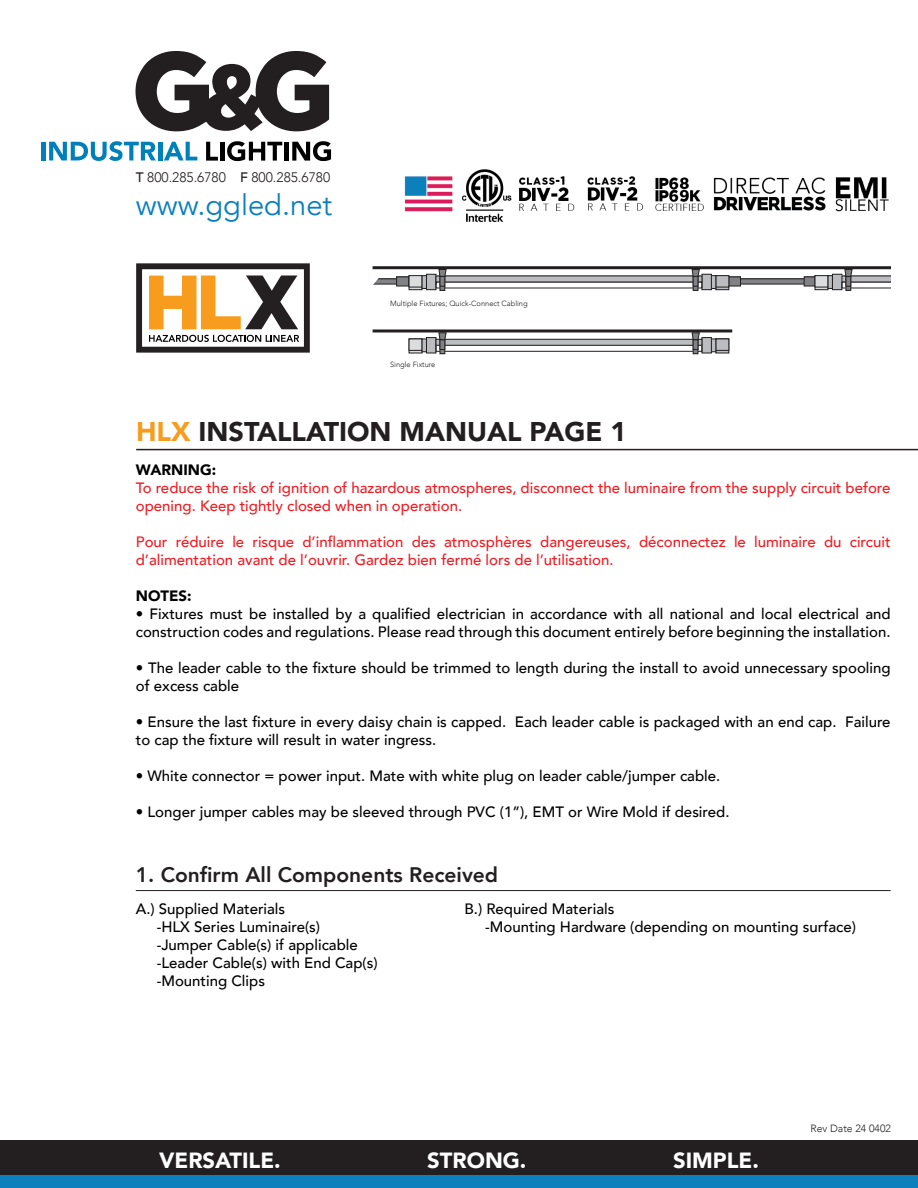
<style>
.page{position:relative;width:918px;height:1188px;background:#fff}
.page>*{position:absolute;margin:0;border:0;box-sizing:border-box;transform-origin:0 0}
.t1{font:29.1px "Avenir";color:#0c7fbc}
.t2{font:900 27px "Avenir";color:#231f20}
.t3{font:900 21.9px "Avenir";color:#fff}
.t4{font:800 21px "Avenir";color:#231f20}
.t5{font:500 15px/18px "Avenir";color:#000}
.t6{font:500 15px/18px "Avenir";color:#ee1d23}
.t7{font:900 15px "Avenir";color:#000}
.t8{font:300 13.8px "Avenir";color:#231f20}
.t9{font:300 10.5px "Avenir";color:#231f20}
.t10{font:300 7.5px "Avenir";color:#231f20}
.s1{font-weight:500}
.s2{color:#f79c1c}
</style>
<div class="page">
<hr style="left:136px;top:449px;width:782px;height:1px;background:#231f20">
<div style="left:0;top:1140px;width:918px;height:48px;background:#231f20"></div>
<div style="left:0;top:1176px;width:918px;height:12px;background:#0c7fbc"></div>
<hr style="left:136px;top:890px;width:755px;height:1px;background:#231f20">
<div style="left:738px;top:279px;width:71px;height:5px;background:#808285"></div>
<div style="left:738px;top:279px;width:71px;height:5px;border:1px solid #231f20"></div>
<div style="left:370px;top:279px;width:66px;height:5px;background:#808285"></div>
<div style="left:370px;top:279px;width:66px;height:5px;border:1px solid #231f20"></div>
<div style="left:397px;top:277px;width:12px;height:9px;background:#808285"></div>
<div style="left:397px;top:277px;width:12px;height:9px;border:1px solid #231f20"></div>
<div style="left:804px;top:277px;width:13px;height:9px;background:#808285"></div>
<div style="left:804px;top:277px;width:13px;height:9px;border:1px solid #231f20"></div>
<div style="left:815px;top:276px;width:13px;height:14px;background:#716f70"></div>
<div style="left:815px;top:275px;width:13px;height:15px;border:1px solid #231f20"></div>
<div style="left:815px;top:276px;width:13px;height:11px;background:#dcdddf"></div>
<div style="left:815px;top:275px;width:13px;height:12px;border:1px solid #231f20"></div>
<hr style="left:828px;top:276px;width:4px;height:12px;background:#bcbdc0">
<div style="left:828px;top:275px;width:5px;height:14px;border:1px solid #231f20"></div>
<div style="left:832px;top:274px;width:10px;height:16px;background:#bcbdc0"></div>
<div style="left:832px;top:274px;width:10px;height:16px;border:1px solid #231f20"></div>
<div style="left:846px;top:276px;width:5px;height:14px;background:#808285"></div>
<div style="left:846px;top:276px;width:5px;height:15px;border:1px solid #231f20"></div>
<svg style="left:842px;top:269px;width:49px;height:19px"></svg>
<div style="left:409px;top:339px;width:13px;height:11px;background:#dcdddf"></div>
<div style="left:409px;top:339px;width:13px;height:12px;border:1px solid #231f20"></div>
<div style="left:716px;top:339px;width:13px;height:11px;background:#bcbdc0"></div>
<div style="left:716px;top:339px;width:13px;height:12px;border:1px solid #231f20"></div>
<svg style="left:422px;top:339px;width:4px;height:13px"></svg>
<div style="left:711px;top:339px;width:5px;height:13px;background:#bcbdc0"></div>
<div style="left:711px;top:339px;width:5px;height:13px;border:1px solid #231f20"></div>
<div style="left:427px;top:338px;width:9px;height:15px;background:#bcbdc0"></div>
<div style="left:426px;top:337px;width:10px;height:16px;border:1px solid #231f20"></div>
<div style="left:702px;top:338px;width:9px;height:15px;background:#bcbdc0"></div>
<div style="left:702px;top:337px;width:10px;height:16px;border:1px solid #231f20"></div>
<div style="left:436px;top:345px;width:266px;height:6px;border:1px solid #231f20"></div>
<div style="left:436px;top:339px;width:266px;height:6px;background:#bcbdc0"></div>
<div style="left:436px;top:339px;width:266px;height:6px;border:1px solid #231f20"></div>
<div style="left:440px;top:340px;width:5px;height:14px;background:#808285"></div>
<div style="left:440px;top:340px;width:5px;height:14px;border:1px solid #231f20"></div>
<div style="left:693px;top:340px;width:5px;height:14px;background:#808285"></div>
<div style="left:693px;top:340px;width:5px;height:14px;border:1px solid #231f20"></div>
<div style="left:440px;top:340px;width:5px;height:10px;border:1px solid #231f20"></div>
<div style="left:693px;top:340px;width:5px;height:10px;border:1px solid #231f20"></div>
<svg style="left:439px;top:332px;width:8px;height:8px"></svg>
<svg style="left:692px;top:332px;width:8px;height:8px"></svg>
<hr style="left:373px;top:266px;width:518px;height:3px;background:#231f20">
<hr style="left:373px;top:329px;width:359px;height:3px;background:#231f20">
<svg style="left:369px;top:278px;width:10px;height:7px"></svg>
<div style="left:728px;top:277px;width:13px;height:9px;background:#808285"></div>
<div style="left:728px;top:277px;width:13px;height:9px;border:1px solid #231f20"></div>
<div style="left:409px;top:276px;width:13px;height:14px;background:#716f70"></div>
<div style="left:409px;top:275px;width:13px;height:15px;border:1px solid #231f20"></div>
<div style="left:716px;top:276px;width:13px;height:14px;background:#636163"></div>
<div style="left:716px;top:275px;width:13px;height:15px;border:1px solid #231f20"></div>
<div style="left:409px;top:276px;width:13px;height:11px;background:#dcdddf"></div>
<div style="left:409px;top:275px;width:13px;height:12px;border:1px solid #231f20"></div>
<div style="left:716px;top:276px;width:13px;height:11px;background:#bcbdc0"></div>
<div style="left:716px;top:275px;width:13px;height:12px;border:1px solid #231f20"></div>
<hr style="left:422px;top:276px;width:4px;height:12px;background:#bcbdc0">
<div style="left:422px;top:275px;width:5px;height:14px;border:1px solid #231f20"></div>
<div style="left:711px;top:276px;width:5px;height:12px;background:#bcbdc0"></div>
<div style="left:711px;top:275px;width:5px;height:14px;border:1px solid #231f20"></div>
<div style="left:427px;top:274px;width:9px;height:16px;background:#bcbdc0"></div>
<div style="left:426px;top:274px;width:10px;height:16px;border:1px solid #231f20"></div>
<div style="left:702px;top:274px;width:9px;height:16px;background:#bcbdc0"></div>
<div style="left:702px;top:274px;width:10px;height:16px;border:1px solid #231f20"></div>
<div style="left:436px;top:276px;width:266px;height:6px;background:#bcbdc0"></div>
<div style="left:440px;top:276px;width:5px;height:15px;border:1px solid #231f20"></div>
<div style="left:693px;top:276px;width:5px;height:15px;border:1px solid #231f20"></div>
<div style="left:440px;top:276px;width:5px;height:10px;background:#808285"></div>
<div style="left:440px;top:276px;width:5px;height:10px;border:1px solid #231f20"></div>
<div style="left:693px;top:276px;width:5px;height:10px;background:#808285"></div>
<div style="left:693px;top:276px;width:5px;height:10px;border:1px solid #231f20"></div>
<svg style="left:439px;top:269px;width:8px;height:8px"></svg>
<svg style="left:692px;top:269px;width:8px;height:8px"></svg>
<svg style="left:136px;top:263px;width:174px;height:90px"></svg>
<hr style="left:41px;top:142px;width:4px;height:18px;background:#0080ba">
<svg style="left:49px;top:141px;width:107px;height:20px"></svg>
<hr style="left:158px;top:142px;width:4px;height:18px;background:#0080ba">
<svg style="left:164px;top:142px;width:33px;height:18px"></svg>
<svg style="left:206px;top:142px;width:12px;height:19px"></svg>
<hr style="left:220px;top:142px;width:4px;height:19px;background:#000">
<svg style="left:227px;top:141px;width:55px;height:20px"></svg>
<hr style="left:284px;top:142px;width:4px;height:19px;background:#000">
<svg style="left:292px;top:141px;width:39px;height:20px"></svg>
<svg style="left:136px;top:51px;width:193px;height:80px"></svg>
<img style="left:404px;top:169px;width:485px;height:53px">
<p class="t8" style="left:136px;top:169px;width:196px"><span class="s1">T</span> 800.285.6780 <span class="s1">F</span> 800.285.6780</p>
<p class="t1" style="left:136px;top:188px;width:198px">www.ggled.net</p>
<p class="t10" style="left:390px;top:299px;width:139px">Multiple Fixtures; Quick-Connect Cabling</p>
<p class="t10" style="left:390px;top:360px;width:47px">Single Fixture</p>
<p class="t2" style="left:136px;top:408px;width:492px"><span class="s2">HLX</span> INSTALLATION MANUAL PAGE 1</p>
<p class="t7" style="left:136px;top:457px;width:82px">WARNING:</p>
<p class="t6" style="left:136px;top:478px;width:756px">To reduce the risk of ignition of hazardous atmospheres, disconnect the luminaire from the supply circuit before opening. Keep tightly closed when in operation.</p>
<p class="t6" style="left:136px;top:532px;width:756px">Pour réduire le risque d’inflammation des atmosphères dangereuses, déconnectez le luminaire du circuit d’alimentation avant de l’ouvrir. Gardez bien fermé lors de l’utilisation.</p>
<p class="t7" style="left:136px;top:583px;width:57px">NOTES:</p>
<p class="t5" style="left:136px;top:604px;width:756px">• Fixtures must be installed by a qualified electrician in accordance with all national and local electrical and construction codes and regulations. Please read through this document entirely before beginning the installation.</p>
<p class="t5" style="left:136px;top:658px;width:756px">• The leader cable to the fixture should be trimmed to length during the install to avoid unnecessary spooling of excess cable</p>
<p class="t5" style="left:136px;top:712px;width:756px">• Ensure the last fixture in every daisy chain is capped. Each leader cable is packaged with an end cap. Failure to cap the fixture will result in water ingress.</p>
<p class="t5" style="left:136px;top:766px;width:586px">• White connector = power input. Mate with white plug on leader cable/jumper cable.</p>
<p class="t5" style="left:136px;top:802px;width:595px">• Longer jumper cables may be sleeved through PVC (1”), EMT or Wire Mold if desired.</p>
<p class="t4" style="left:136px;top:859px;width:364px">1. Confirm All Components Received</p>
<p class="t5" style="left:136px;top:899px;width:151px">A.) Supplied Materials</p>
<p class="t5" style="left:157px;top:917px;width:165px">-HLX Series Luminaire(s)</p>
<p class="t5" style="left:157px;top:935px;width:203px">-Jumper Cable(s) if applicable</p>
<p class="t5" style="left:157px;top:953px;width:222px">-Leader Cable(s) with End Cap(s)</p>
<p class="t5" style="left:157px;top:971px;width:110px">-Mounting Clips</p>
<p class="t5" style="left:464px;top:899px;width:151px">B.) Required Materials</p>
<p class="t5" style="left:485px;top:917px;width:372px">-Mounting Hardware (depending on mounting surface)</p>
<p class="t3" style="left:159px;top:1141px;width:123px">VERSATILE.</p>
<p class="t3" style="left:427px;top:1141px;width:101px">STRONG.</p>
<p class="t3" style="left:673px;top:1141px;width:87px">SIMPLE.</p>
<p class="t9" style="left:811px;top:1122px;width:82px">Rev Date 24 0402</p>
</div>
